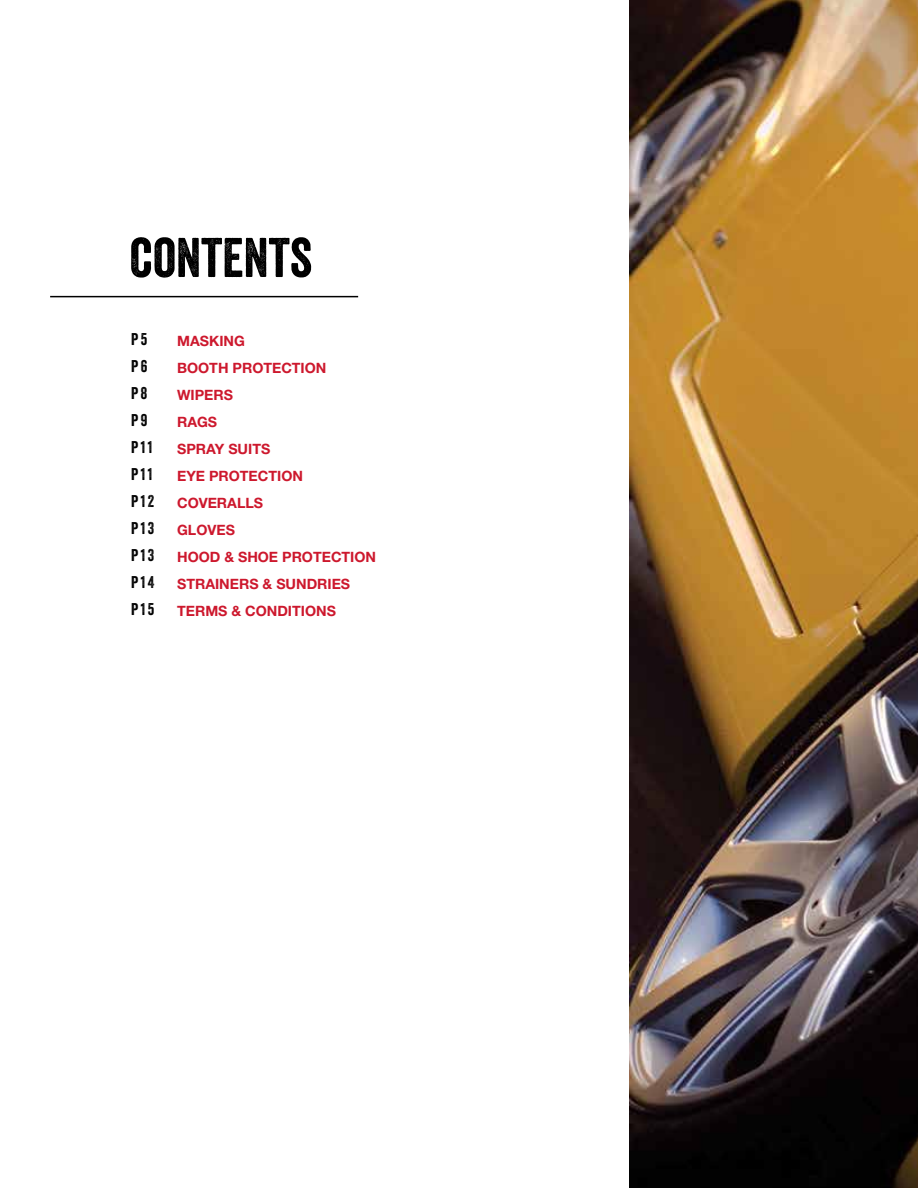
<style>
.page{position:relative;width:918px;height:1188px;background:#fff}
.page>*{position:absolute;margin:0;border:0;box-sizing:border-box;transform-origin:0 0}
.t1{font:54px "Veneer";color:#000}
.t2{font:16.5px/27px "Veneer";letter-spacing:.145em;color:#000}
.t3{font:700 14.25px/27px "Helvetica Neue";color:#cd182d}
</style>
<div class="page">
<hr style="left:50px;top:296px;width:308px;height:1px;background:#000">
<img style="left:629px;top:0;width:289px;height:1188px">
<h1 class="t1" style="left:130px;top:225px;width:184px">CONTENTS</h1>
<p class="t2" style="left:131px;top:325px;width:25px">P5<br>P6<br>P8<br>P9<br>P11<br>P11<br>P12<br>P13<br>P13<br>P14<br>P15</p>
<p class="t3" style="left:177px;top:327px;width:201px">MASKING<br>BOOTH PROTECTION<br>WIPERS<br>RAGS<br>SPRAY SUITS<br>EYE PROTECTION<br>COVERALLS<br>GLOVES<br>HOOD &amp; SHOE PROTECTION<br>STRAINERS &amp; SUNDRIES<br>TERMS &amp; CONDITIONS</p>
</div>
